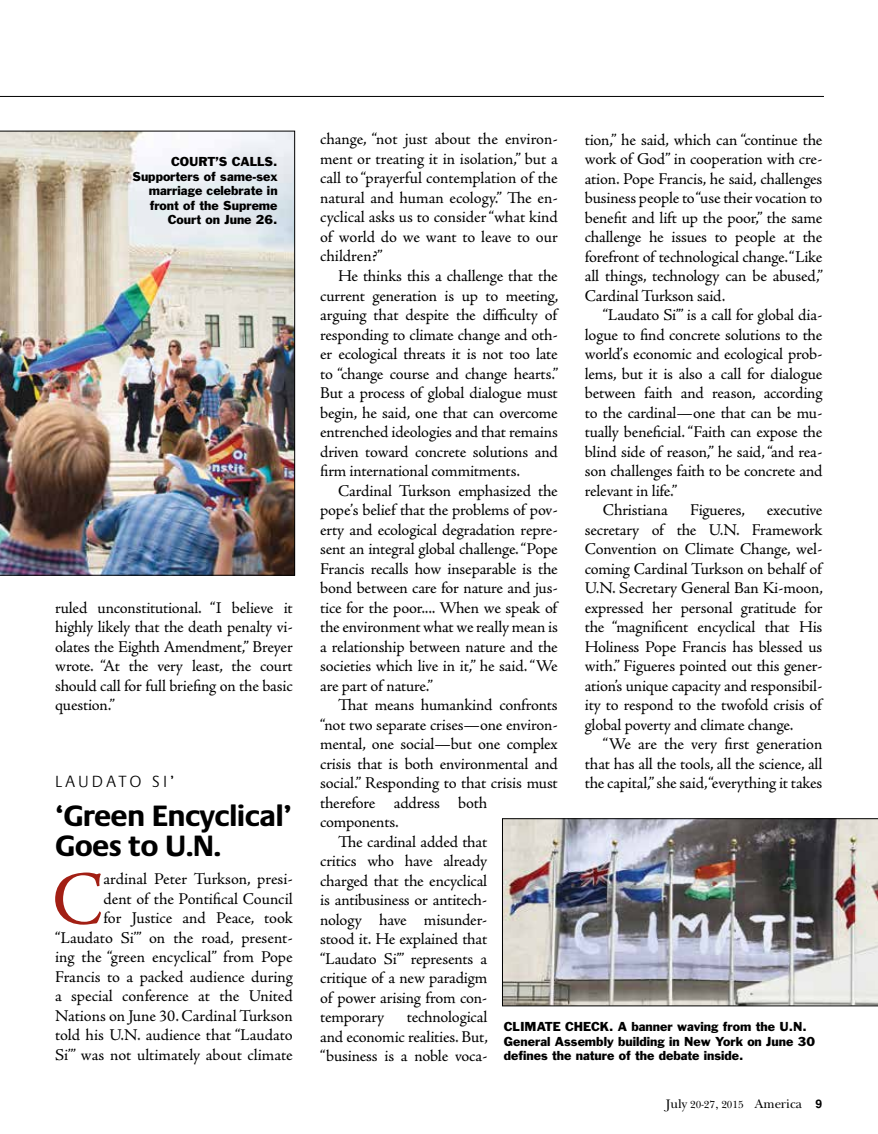
<style>
.page{position:relative;width:878px;height:1134px;background:#fff}
.page>*{position:absolute;margin:0;border:0;box-sizing:border-box;transform-origin:0 0}
.t1{font:76.2px "Adobe Jenson Pro";color:#a21f14}
.t2{font:700 30px/30px "Praxis LT Pro";letter-spacing:-.025em;color:#000}
.t3{font:16.5px/19.5px "Adobe Jenson Pro";letter-spacing:-.01em;color:#000;text-align:justify}
.t4{font:300 16.5px "Praxis LT Pro";letter-spacing:.19em;color:#000}
.t5{font:12.75px "New Baskerville ITC";color:#000}
.t6{font:12px/14.4px "Franklin Gothic Std";color:#000}
.s1{font-size:10.5px}
.s2{font-family:"Helvetica LT Std";font-weight:700;font-size:12px}
</style>
<div class="page">
<img style="left:0;top:131px;width:295px;height:444px">
<hr style="left:0;top:96px;width:824px;height:1px;background:#000">
<img style="left:502px;top:819px;width:376px;height:187px">
<p class="t6" style="left:132px;top:155px;width:147px;text-align:right">COURT’S CALLS.<br>Supporters of same-sex marriage celebrate in front of the Supreme<br>Court on June 26.</p>
<p class="t3" style="left:55px;top:598px;width:239px">ruled unconstitutional. “I believe it highly likely that the death penalty vi&shy;olates the Eighth Amendment,” Breyer wrote. “At the very least, the court should call for full briefing on the basic question.”</p>
<p class="t4" style="left:55px;top:772px;width:121px">LAUDATO SI’</p>
<h2 class="t2" style="left:55px;top:801px;width:238px">‘Green Encyclical’<br>Goes to U.N.</h2>
<h1 class="t1" style="left:52px;top:856px;width:53px">C</h1>
<p class="t3" style="left:55px;top:870px;width:239px;text-align:right">ardinal Peter Turkson, presi-<br>dent of the Pontifical Council<br>for Justice and Peace, took “Laudato Si’” on the road, present&shy;ing the “green encyclical” from Pope Francis to a packed audience during a special conference at the United Nations on June 30. Cardinal Turkson told his U.N. audience that “Laudato Si’” was not ultimately about climate</p>
<p class="t3" style="left:320px;top:130px;width:239px">change, “not just about the environ&shy;ment or treating it in isolation,” but a call to “prayerful contemplation of the natural and human ecology.” The en&shy;cyclical asks us to consider “what kind of world do we want to leave to our children?”</p>
<p class="t3" style="left:320px;top:266px;width:240px;text-indent:18px">He thinks this a challenge that the current generation is up to meeting, arguing that despite the difficulty of responding to climate change and oth&shy;er ecological threats it is not too late to “change course and change hearts.” But a process of global dialogue must begin, he said, one that can overcome entrenched ideologies and that remains driven toward concrete solutions and firm international commitments.</p>
<p class="t3" style="left:320px;top:481px;width:239px;text-indent:18px">Cardinal Turkson emphasized the pope’s belief that the problems of pov&shy;erty and ecological degradation repre&shy;sent an integral global challenge. “Pope Francis recalls how inseparable is the bond between care for nature and jus&shy;tice for the poor.... When we speak of the environment what we really mean is a relationship between nature and the societies which live in it,” he said. “We are part of nature.”</p>
<p class="t3" style="left:338px;top:695px;width:221px">That means humankind confronts</p>
<p class="t3" style="left:320px;top:715px;width:239px">“not two separate crises—one environ-</p>
<p class="t3" style="left:320px;top:734px;width:239px">mental, one social—but one complex</p>
<p class="t3" style="left:320px;top:754px;width:239px">crisis that is both environmental and</p>
<p class="t3" style="left:320px;top:773px;width:239px">social.” Responding to that crisis must</p>
<p class="t3" style="left:320px;top:793px;width:169px">therefore address both</p>
<p class="t3" style="left:320px;top:812px;width:80px">components.</p>
<p class="t3" style="left:338px;top:832px;width:151px">The cardinal added that</p>
<p class="t3" style="left:320px;top:851px;width:169px">critics who have already</p>
<p class="t3" style="left:320px;top:871px;width:169px">charged that the encyclical</p>
<p class="t3" style="left:320px;top:890px;width:169px">is antibusiness or antitech-</p>
<p class="t3" style="left:320px;top:910px;width:169px">nology have misunder-</p>
<p class="t3" style="left:320px;top:929px;width:169px">stood it. He explained that</p>
<p class="t3" style="left:320px;top:949px;width:169px">“Laudato Si’” represents a</p>
<p class="t3" style="left:320px;top:968px;width:169px">critique of a new paradigm</p>
<p class="t3" style="left:320px;top:988px;width:169px">of power arising from con-</p>
<p class="t3" style="left:320px;top:1008px;width:66px">temporary</p>
<p class="t3" style="left:584px;top:130px;width:240px">tion,” he said, which can “continue the work of God” in cooperation with cre&shy;ation. Pope Francis, he said, challenges business people to “use their vocation to benefit and lift up the poor,” the same challenge he issues to people at the forefront of technological change. “Like all things, technology can be abused,” Cardinal Turkson said.</p>
<p class="t3" style="left:602px;top:306px;width:221px">“Laudato Si’” is a call for global dia-</p>
<p class="t3" style="left:584px;top:325px;width:239px">logue to find concrete solutions to the</p>
<p class="t3" style="left:584px;top:345px;width:239px">world’s economic and ecological prob-</p>
<p class="t3" style="left:584px;top:364px;width:239px">lems, but it is also a call for dialogue</p>
<p class="t3" style="left:584px;top:384px;width:239px">between faith and reason, according</p>
<p class="t3" style="left:584px;top:403px;width:239px">to the cardinal—one that can be mu-</p>
<p class="t3" style="left:584px;top:423px;width:239px">tually beneficial. “Faith can expose the</p>
<p class="t3" style="left:584px;top:442px;width:239px">blind side of reason,” he said, “and rea-</p>
<p class="t3" style="left:584px;top:462px;width:239px">son challenges faith to be concrete and</p>
<p class="t3" style="left:584px;top:481px;width:94px">relevant in life.”</p>
<p class="t3" style="left:602px;top:501px;width:66px">Christiana</p>
<p class="t3" style="left:690px;top:501px;width:57px">Figueres,</p>
<p class="t3" style="left:584px;top:501px;width:240px;text-indent:182px">executive secretary of the U.N. Framework Convention on Climate Change, wel&shy;coming Cardinal Turkson on behalf of U.N. Secretary General Ban Ki-moon, expressed her personal gratitude for the “magnificent encyclical that His Holiness Pope Francis has blessed us with.” Figueres pointed out this gener&shy;ation’s unique capacity and responsibil&shy;ity to respond to the twofold crisis of global poverty and climate change.</p>
<p class="t3" style="left:584px;top:735px;width:239px;text-indent:18px">“We are the very first generation that has all the tools, all the science, all the capital,” she said, “everything it takes</p>
<p class="t3" style="left:320px;top:1008px;width:169px;text-indent:87px">technological and economic realities. But, “business is a noble voca-</p>
<p class="t6" style="left:504px;top:1020px;width:313px">CLIMATE CHECK. A banner waving from the U.N.<br>General Assembly building in New York on June 30 defines the nature of the debate inside.</p>
<p class="t5" style="left:665px;top:1097px;width:158px">July <span class="s1">20-27</span>, <span class="s1">2015</span> America <span class="s2">9</span></p>
</div>
